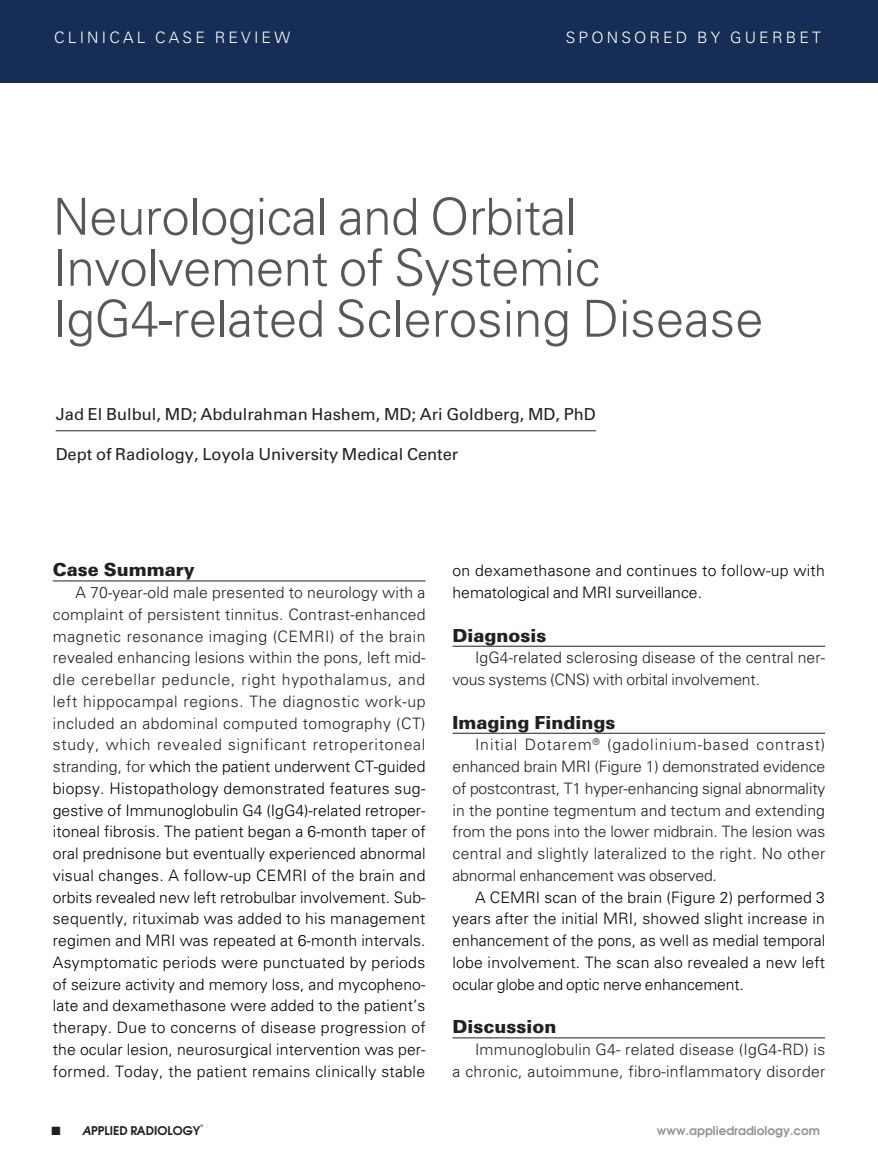
<style>
.page{position:relative;width:878px;height:1175px;background:#fff}
.page>*{position:absolute;margin:0;border:0;box-sizing:border-box;transform-origin:0 0}
.sponsored-case-title{font:300 51px/51px "Univers";letter-spacing:-.01em;color:#57585a}
.sponsored-case-subhe{font:900 18px "Univers";color:#231f20}
.sponsored-case-autho{font:16.5px "Univers";color:#231f20}
.sponsored-case-body{font:300 15.75px/21.8px "Univers";letter-spacing:.015em;color:#000;text-align:justify}
.sponsored-case-body-2{font:300 15.75px/21.8px "Univers";letter-spacing:.005em;color:#231f20}
.t1{font:300 15.75px "Univers";letter-spacing:.2em;color:#fff}
.t2{font:600 12px "Avant Garde";color:#939598}
.t3{font:600 12px "Avant Garde";color:#231f20}
.t4{font:600 3.75px "Avant Garde";color:#231f20}
.s1{color:#231f20}
.s2{font-style:italic}
</style>
<div class="page">
<div style="left:0;top:0;width:878px;height:82px;background:#162d55"></div>
<hr style="left:53px;top:580px;width:372px;height:1px;background:#231f20">
<hr style="left:452px;top:646px;width:373px;height:1px;background:#231f20">
<hr style="left:452px;top:733px;width:373px;height:1px;background:#231f20">
<hr style="left:452px;top:1037px;width:373px;height:1px;background:#231f20">
<hr style="left:56px;top:430px;width:540px;height:1px;background:#231f20">
<p class="t1" style="left:54px;top:28px;width:237px">CLINICAL CASE REVIEW</p>
<p class="t1" style="left:566px;top:28px;width:256px">SPONSORED BY GUERBET</p>
<p class="sponsored-case-title" style="left:53px;top:191px;width:712px">Neurological and Orbital<br>Involvement of Systemic<br>IgG4-related Sclerosing Disease</p>
<p class="sponsored-case-autho" style="left:56px;top:404px;width:541px">Jad El Bulbul, MD; Abdulrahman Hashem, MD; Ari Goldberg, MD, PhD</p>
<p class="sponsored-case-autho" style="left:56px;top:444px;width:404px">Dept of Radiology, Loyola University Medical Center</p>
<p class="sponsored-case-subhe" style="left:53px;top:558px;width:143px">Case Summary</p>
<p class="sponsored-case-body" style="left:53px;top:581px;width:374px;text-indent:22px"><span class="s1">A 70-year-old male presented to neurology with a complaint of persistent tinnitus. Contrast-enhanced magnetic resonance imaging (CEMRI) of the brain revealed enhancing lesions within the pons, left mid&shy;dle cerebellar peduncle, right hypothalamus, and left hippocampal regions. The diagnostic work-up included an abdominal computed tomography (CT) study, which revealed significant retroperitoneal stranding, for</span> which the patient underwent CT-guided biopsy. Histopathology demonstrated features sug&shy;gestive of Immunoglobulin G4 (IgG4)-related retroper&shy;itoneal fibrosis. The patient began a 6-month taper of oral prednisone but eventually experienced abnormal visual changes. A follow-up CEMRI of the brain and orbits revealed new left retrobulbar involvement. Sub&shy;sequently, rituximab was added to his management regimen and MRI was repeated at 6-month intervals.<br>Asymptomatic periods were punctuated by periods of seizure activity and memory loss, and mycopheno&shy;late and dexamethasone were added to the patient’s therapy. Due to concerns of disease progression of the ocular lesion, neurosurgical intervention was per&shy;formed. Today, the patient remains clinically stable</p>
<p class="sponsored-case-body" style="left:452px;top:560px;width:374px">on dexamethasone and continues to follow-up with hematological and MRI surveillance.</p>
<p class="sponsored-case-subhe" style="left:452px;top:624px;width:96px">Diagnosis</p>
<p class="sponsored-case-body-2" style="left:452px;top:647px;width:374px;text-indent:22px">IgG4-related sclerosing disease of the central ner&shy;vous systems (CNS) with orbital involvement.</p>
<p class="sponsored-case-subhe" style="left:452px;top:711px;width:164px">Imaging Findings</p>
<p class="sponsored-case-body-2" style="left:452px;top:734px;width:374px;text-align:justify;text-indent:22px">Initial Dotarem<sup>®</sup> (gadolinium-based contrast) enhanced brain MRI (Figure 1) demonstrated evidence of postcontrast, T1 hyper-enhancing signal abnormality in the pontine tegmentum and tectum and extending from the pons into the lower midbrain. The lesion was central and slightly lateralized to the right. No other abnormal enhancement was observed.</p>
<p class="sponsored-case-body" style="left:452px;top:886px;width:374px;text-indent:22px">A CEMRI scan of the brain (Figure 2) performed 3 years after the initial MRI, showed slight increase in enhancement of the pons, as well as medial temporal lobe involvement. The scan also revealed a new left ocular globe and optic nerve enhancement.</p>
<p class="sponsored-case-subhe" style="left:452px;top:1015px;width:106px">Discussion</p>
<p class="sponsored-case-body-2" style="left:452px;top:1038px;width:374px;text-align:right">Immunoglobulin G4- related disease (IgG4-RD) is<br>a chronic, autoimmune, fibro-inflammatory disorder</p>
<p class="t4" style="left:200px;top:1123px;width:4px">©</p>
<p class="t3" style="left:52px;top:1123px;width:150px">■ <span class="s2">A</span>PPLIED RADIOLOGY</p>
<p class="t2" style="left:657px;top:1123px;width:164px">www.appliedradiology.com</p>
</div>
